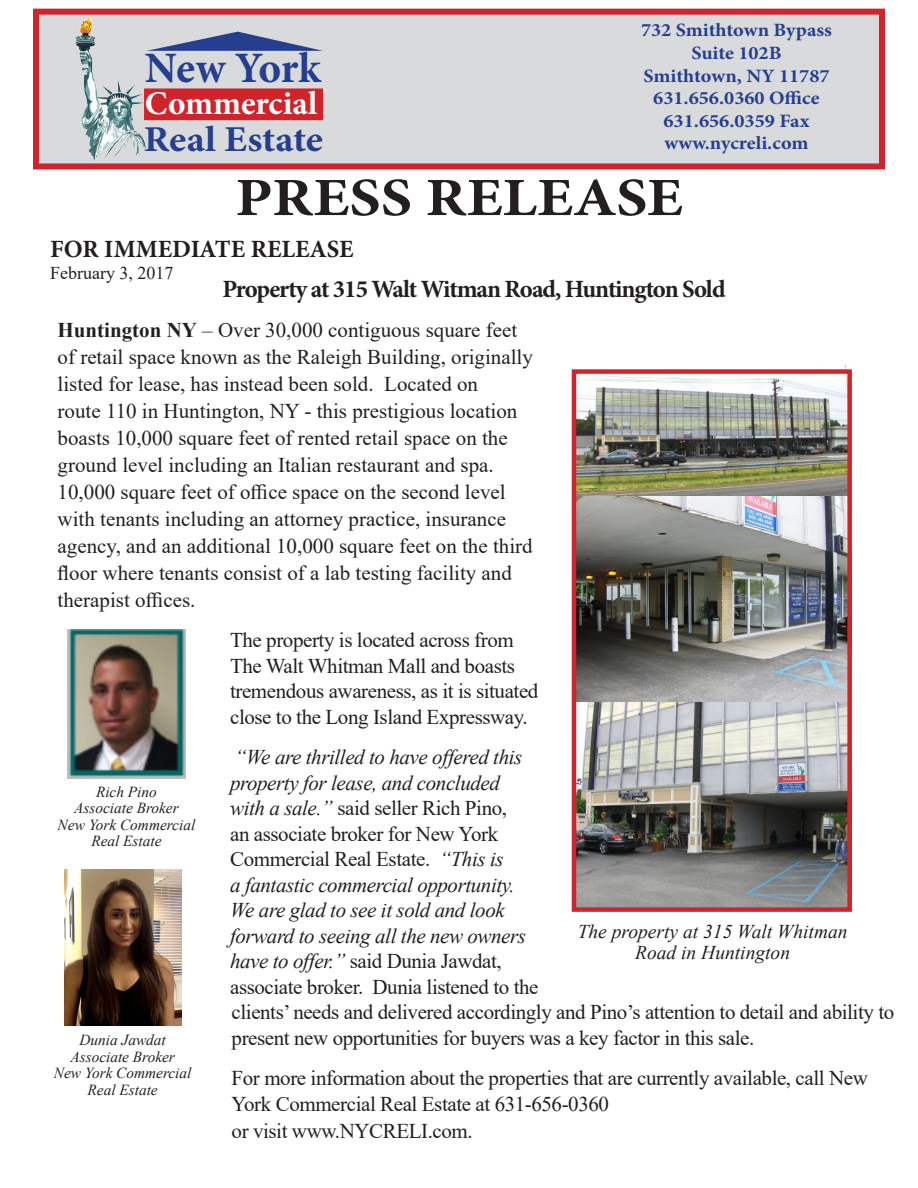
<style>
.page{position:relative;width:918px;height:1188px;background:#fff}
.page>*{position:absolute;margin:0;border:0;box-sizing:border-box;transform-origin:0 0}
.t1{font:700 53.85px "Minion Pro";color:#231f20;scale:1.15 1}
.t2{font:700 43.35px "Minion Pro";letter-spacing:-.01em;color:#253f8e}
.t3{font:700 36.45px "Minion Pro";color:#253f8e;scale:1.08 1}
.t4{font:700 33.3px "Minion Pro";color:#fff}
.t5{font:700 24.9px "Minion Pro";letter-spacing:-.04em;color:#231f20}
.t6{font:700 24.9px "Minion Pro";color:#231f20}
.t7{font:21px/25.5px "Times New Roman";letter-spacing:-.02em;color:#231f20}
.t8{font:21px/27px "Times New Roman";color:#231f20}
.t9{font:italic 19.5px/21px "Times New Roman";color:#231f20;text-align:center}
.t10{font:700 18.75px "Minion Pro";color:#253f8e;scale:1.08 1}
.t11{font:18px "Times New Roman";color:#231f20}
.t12{font:italic 15.3px "Times New Roman";color:#231f20}
.s1{font-weight:700}
.s2{font-style:italic}
</style>
<div class="page">
<img style="left:577px;top:365px;width:270px;height:542px">
<img style="left:68px;top:630px;width:117px;height:148px">
<div style="left:36px;top:12px;width:846px;height:154px;background:#d9dadc"></div>
<div style="left:33px;top:9px;width:852px;height:160px;border:6px solid #d1232a"></div>
<img style="left:57px;top:12px;width:110px;height:158px">
<div style="left:144px;top:88px;width:179px;height:32px;background:#d1232a;border:2px solid #d1232a"></div>
<svg style="left:147px;top:32px;width:176px;height:19px"></svg>
<div style="left:572px;top:369px;width:280px;height:543px;border:4px solid #d1232a"></div>
<img style="left:64px;top:869px;width:117px;height:157px">
<p class="t2" style="left:145px;top:38px;width:177px">New York</p>
<p class="t4" style="left:145px;top:80px;width:174px">Commercial</p>
<p class="t3" style="left:144px;top:113px;width:168px">Real Estate</p>
<p class="t10" style="left:641px;top:17px;width:178px">732 Smithtown Bypass</p>
<p class="t10" style="left:691px;top:40px;width:85px">Suite 102B</p>
<p class="t10" style="left:643px;top:62px;width:174px">Smithtown, NY 11787</p>
<p class="t10" style="left:653px;top:85px;width:156px">631.656.0360 Office</p>
<p class="t10" style="left:664px;top:108px;width:137px">631.656.0359 Fax</p>
<p class="t10" style="left:664px;top:130px;width:135px">www.nycreli.com</p>
<p class="t1" style="left:235px;top:160px;width:391px">PRESS RELEASE</p>
<p class="t6" style="left:50px;top:232px;width:305px">FOR IMMEDIATE RELEASE</p>
<p class="t11" style="left:50px;top:260px;width:125px">February 3, 2017</p>
<p class="t5" style="left:222px;top:272px;width:505px">Property at 315 Walt Witman Road, Huntington Sold</p>
<p class="t8" style="left:58px;top:316px;width:477px"><span class="s1">Huntington NY</span> – Over 30,000 contiguous square feet of retail space known as the Raleigh Building, originally listed for lease, has instead been sold. Located on<br>route 110 in Huntington, NY - this prestigious location boasts 10,000 square feet of rented retail space on the ground level including an Italian restaurant and spa.<br>10,000 square feet of office space on the second level with tenants including an attorney practice, insurance agency, and an additional 10,000 square feet on the third floor where tenants consist of a lab testing facility and therapist offices.</p>
<p class="t7" style="left:230px;top:627px;width:310px">The property is located across from The Walt Whitman Mall and boasts tremendous awareness, as it is situated close to the Long Island Expressway.</p>
<p class="t7" style="left:230px;top:744px;width:666px"><span class="s2">“We are thrilled to have offered this<br>property for lease, and concluded<br>with a sale.”</span> said seller Rich Pino,<br>an associate broker for New York<br>Commercial Real Estate. <span class="s2">“This is<br>a fantastic commercial opportunity.<br>We are glad to see it sold and look<br>forward to seeing all the new owners<br>have to offer.”</span> said Dunia Jawdat,<br>associate broker. Dunia listened to the<br>clients’ needs and delivered accordingly and Pino’s attention to detail and ability to present new opportunities for buyers was a key factor in this sale.</p>
<p class="t7" style="left:232px;top:1064px;width:638px;line-height:26.2px">For more information about the properties that are currently available, call New<br>York Commercial Real Estate at 631-656-0360<br>or visit www.NYCRELI.com.</p>
<p class="t12" style="left:96px;top:781px;width:62px">Rich Pino</p>
<p class="t12" style="left:74px;top:797px;width:106px">Associate Broker</p>
<p class="t12" style="left:58px;top:814px;width:139px">New York Commercial</p>
<p class="t12" style="left:91px;top:830px;width:72px">Real Estate</p>
<p class="t9" style="left:578px;top:920px;width:271px">The property at 315 Walt Whitman<br>Road in Huntington</p>
<p class="t12" style="left:79px;top:1030px;width:88px">Dunia Jawdat</p>
<p class="t12" style="left:70px;top:1046px;width:106px">Associate Broker</p>
<p class="t12" style="left:54px;top:1063px;width:139px">New York Commercial</p>
<p class="t12" style="left:88px;top:1079px;width:72px">Real Estate</p>
</div>
